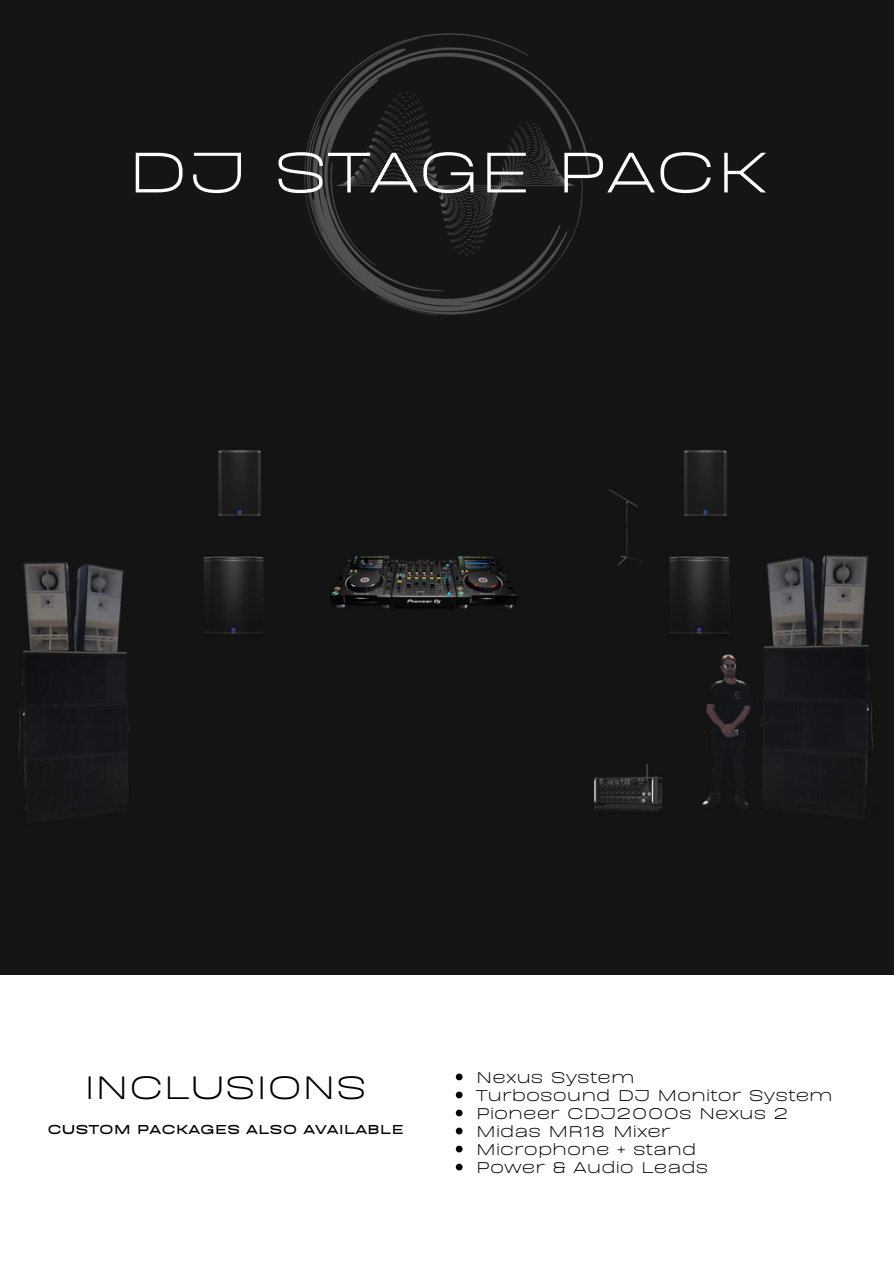
<style>
.page{position:relative;width:894px;height:1264px;background:#fff}
.page>*{position:absolute;margin:0;border:0;box-sizing:border-box;transform-origin:0 0}
.t1{font:66px "BD Sans";color:#fff}
.t2{font:37.5px "BD Sans";color:#000}
.t3{font:18px "BD Sans";color:#000}
.t4{font:900 15px "BD Sans";color:#000}
</style>
<div class="page">
<div style="left:0;top:0;width:893px;height:1263px;background:#151515"></div>
<img style="left:304px;top:33px;width:286px;height:283px">
<div style="left:0;top:975px;width:893px;height:288px;background:#fff"></div>
<img style="left:19px;top:450px;width:854px;height:361px">
<svg style="left:455px;top:1073px;width:7px;height:7px"></svg>
<svg style="left:455px;top:1091px;width:7px;height:7px"></svg>
<svg style="left:455px;top:1109px;width:7px;height:7px"></svg>
<svg style="left:455px;top:1127px;width:7px;height:7px"></svg>
<svg style="left:455px;top:1145px;width:7px;height:7px"></svg>
<svg style="left:455px;top:1163px;width:7px;height:7px"></svg>
<p class="t1" style="left:127px;top:124px;width:641px">DJ STAGE PACK</p>
<p class="t2" style="left:84px;top:1060px;width:284px">INCLUSIONS</p>
<p class="t4" style="left:47px;top:1117px;width:357px">CUSTOM PACKAGES ALSO AVAILABLE</p>
<p class="t3" style="left:476px;top:1063px;width:160px">Nexus System</p>
<p class="t3" style="left:476px;top:1081px;width:358px">Turbosound DJ Monitor System</p>
<p class="t3" style="left:476px;top:1099px;width:314px">Pioneer CDJ2000s Nexus 2</p>
<p class="t3" style="left:476px;top:1117px;width:196px">Midas MR18 Mixer</p>
<p class="t3" style="left:476px;top:1135px;width:221px">Microphone + stand</p>
<p class="t3" style="left:476px;top:1153px;width:233px">Power &amp; Audio Leads</p>
</div>
